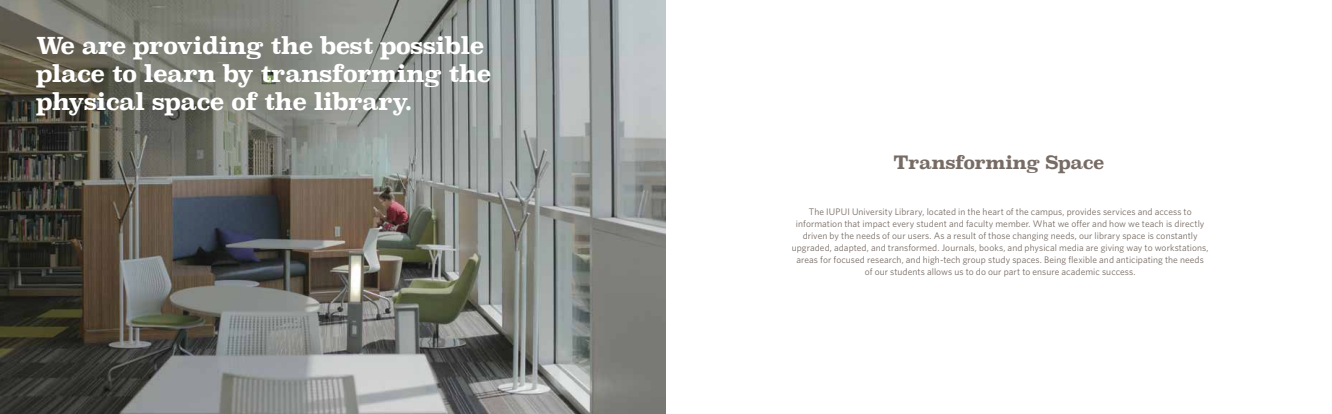
<style>
.page{position:relative;width:1332px;height:414px;background:#fff}
.page>*{position:absolute;margin:0;border:0;box-sizing:border-box;transform-origin:0 0}
.t1{font:700 23.3px/28px "Superclarendon";letter-spacing:-.03em;color:#fff}
.t2{font:700 18px "Superclarendon";letter-spacing:-.03em;color:#776c65}
.t3{font:9.5px/12px "Whitney";letter-spacing:.005em;color:#776c65;text-align:center}
</style>
<div class="page">
<img style="left:0;top:0;width:666px;height:414px">
<h1 class="t1" style="left:36px;top:33px;width:457px">We are providing the best possible place to learn by transforming the physical space of the library.</h1>
<h2 class="t2" style="left:894px;top:149px;width:212px">Transforming Space</h2>
<p class="t3" style="left:792px;top:205px;width:418px">The IUPUI University Library, located in the heart of the campus, provides services and access to information that impact every student and faculty member. What we offer and how we teach is directly driven by the needs of our users. As a result of those changing needs, our library space is constantly upgraded, adapted, and transformed. Journals, books, and physical media are giving way to workstations, areas for focused research, and high-tech group study spaces. Being flexible and anticipating the needs of our students allows us to do our part to ensure academic success.</p>
</div>
